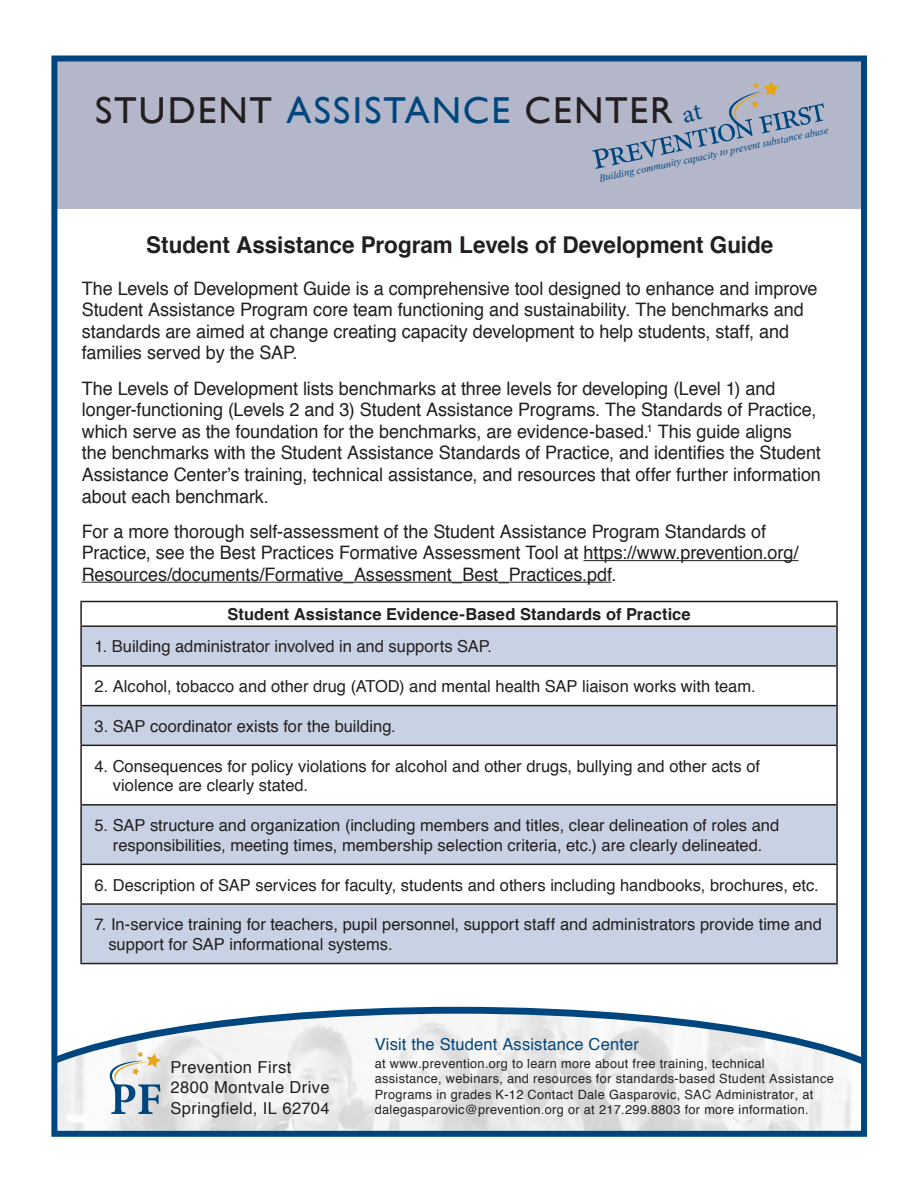
<style>
.page{position:relative;width:918px;height:1188px;background:#fff}
.page>*{position:absolute;margin:0;border:0;box-sizing:border-box;transform-origin:0 0}
.t1{font:37.5px "Gill Sans";letter-spacing:.055em;color:#231f20}
.t2{font:700 23.1px "Helvetica";color:#231f20}
.t3{font:18.6px/21.6px "Helvetica";letter-spacing:-.005em;color:#231f20}
.t4{font:16.5px/19.8px "Helvetica";color:#231f20}
.t5{font:16.5px/20.2px "Helvetica";letter-spacing:.025em;color:#231f20}
.t6{font:700 16.5px "Helvetica";letter-spacing:.005em;color:#231f20}
.t7{font:16.5px "Helvetica";letter-spacing:.01em;color:#00467e}
.t8{font:12.75px/15.3px "Helvetica";letter-spacing:.025em;color:#231f20}
.t9{font:italic 10.35px "Times New Roman";color:#00467e}
.s1{color:#00467e}
</style>
<div class="page">
<svg style="left:58px;top:1057px;width:802px;height:73px"></svg>
<svg style="left:58px;top:704px;width:810px;height:353px"></svg>
<hr style="left:584px;top:560px;width:214px;height:1px;background:#231f20">
<hr style="left:82px;top:582px;width:530px;height:1px;background:#231f20">
<svg style="left:94px;top:1051px;width:67px;height:63px"></svg>
<div style="left:57px;top:60px;width:806px;height:149px;background:#b4b7c9"></div>
<svg style="left:82px;top:627px;width:754px;height:336px;fill:#c9d2e4"></svg>
<hr style="left:80px;top:601px;width:758px;height:1px;background:#231f20">
<hr style="left:80px;top:602px;width:2px;height:23px;background:#231f20">
<hr style="left:836px;top:602px;width:2px;height:23px;background:#231f20">
<hr style="left:80px;top:625px;width:758px;height:2px;background:#231f20">
<hr style="left:80px;top:627px;width:2px;height:38px;background:#231f20">
<hr style="left:836px;top:627px;width:2px;height:38px;background:#231f20">
<hr style="left:80px;top:665px;width:758px;height:2px;background:#231f20">
<hr style="left:80px;top:667px;width:2px;height:38px;background:#231f20">
<hr style="left:836px;top:667px;width:2px;height:38px;background:#231f20">
<hr style="left:80px;top:705px;width:758px;height:1px;background:#231f20">
<hr style="left:80px;top:706px;width:2px;height:39px;background:#231f20">
<hr style="left:836px;top:706px;width:2px;height:39px;background:#231f20">
<hr style="left:80px;top:745px;width:758px;height:1px;background:#231f20">
<hr style="left:80px;top:746px;width:2px;height:58px;background:#231f20">
<hr style="left:836px;top:746px;width:2px;height:58px;background:#231f20">
<hr style="left:80px;top:804px;width:758px;height:2px;background:#231f20">
<hr style="left:80px;top:806px;width:2px;height:58px;background:#231f20">
<hr style="left:836px;top:806px;width:2px;height:58px;background:#231f20">
<hr style="left:80px;top:864px;width:758px;height:1px;background:#231f20">
<hr style="left:80px;top:865px;width:2px;height:38px;background:#231f20">
<hr style="left:836px;top:865px;width:2px;height:38px;background:#231f20">
<hr style="left:80px;top:903px;width:758px;height:2px;background:#231f20">
<hr style="left:80px;top:905px;width:2px;height:58px;background:#231f20">
<hr style="left:836px;top:905px;width:2px;height:58px;background:#231f20">
<hr style="left:80px;top:963px;width:758px;height:1px;background:#231f20">
<div style="left:51px;top:56px;width:816px;height:1081px;border:6px solid #00467e"></div>
<svg style="left:592px;top:81px;width:232px;height:88px"></svg>
<h1 class="t1" style="left:95px;top:89px;width:579px">STUDENT <span class="s1">ASSISTANCE</span> CENTER</h1>
<p class="t9" style="left:598px;top:171px;width:236px;rotate:-12deg">Building community capacity to prevent substance abuse</p>
<p class="t2" style="left:146px;top:224px;width:629px">Student Assistance Program Levels of Development Guide</p>
<p class="t3" style="left:82px;top:277px;width:737px">The Levels of Development Guide is a comprehensive tool designed to enhance and improve Student Assistance Program core team functioning and sustainability. The benchmarks and standards are aimed at change creating capacity development to help students, staff, and families served by the SAP.</p>
<p class="t3" style="left:82px;top:377px;width:741px">The Levels of Development lists benchmarks at three levels for developing (Level 1) and longer-functioning (Levels 2 and 3) Student Assistance Programs. The Standards of Practice, which serve as the foundation for the benchmarks, are evidence-based.<sup>1</sup> This guide aligns the benchmarks with the Student Assistance Standards of Practice, and identifies the Student Assistance Center’s training, technical assistance, and resources that offer further information about each benchmark.</p>
<p class="t3" style="left:82px;top:520px;width:718px">For a more thorough self-assessment of the Student Assistance Program Standards of<br>Practice, see the Best Practices Formative Assessment Tool at https://www.prevention.org/<br>Resources/documents/Formative_Assessment_Best_Practices.pdf.</p>
<p class="t6" style="left:227px;top:600px;width:465px">Student Assistance Evidence-Based Standards of Practice</p>
<p class="t4" style="left:95px;top:636px;width:399px">1. Building administrator involved in and supports SAP.</p>
<p class="t4" style="left:95px;top:676px;width:663px">2. Alcohol, tobacco and other drug (ATOD) and mental health SAP liaison works with team.</p>
<p class="t4" style="left:95px;top:716px;width:303px">3. SAP coordinator exists for the building.</p>
<p class="t4" style="left:113px;top:755px;width:649px;text-indent:-18px">4. Consequences for policy violations for alcohol and other drugs, bullying and other acts of violence are clearly stated.</p>
<p class="t4" style="left:95px;top:815px;width:686px;text-align:center">5. SAP structure and organization (including members and titles, clear delineation of roles and responsibilities, meeting times, membership selection criteria, etc.) are clearly delineated.</p>
<p class="t4" style="left:95px;top:874px;width:726px">6. Description of SAP services for faculty, students and others including handbooks, brochures, etc.</p>
<p class="t4" style="left:108px;top:914px;width:715px;text-indent:-14px">7. In-service training for teachers, pupil personnel, support staff and administrators provide time and support for SAP informational systems.</p>
<p class="t5" style="left:170px;top:1057px;width:161px">Prevention First<br>2800 Montvale Drive<br>Springfield, IL 62704</p>
<p class="t7" style="left:375px;top:1030px;width:266px">Visit the Student Assistance Center</p>
<p class="t8" style="left:375px;top:1056px;width:461px">at www.prevention.org to learn more about free training, technical assistance, webinars, and resources for standards-based Student Assistance Programs in grades K-12 Contact Dale Gasparovic, SAC Administrator, at dalegasparovic@prevention.org or at 217.299.8803 for more information.</p>
</div>
